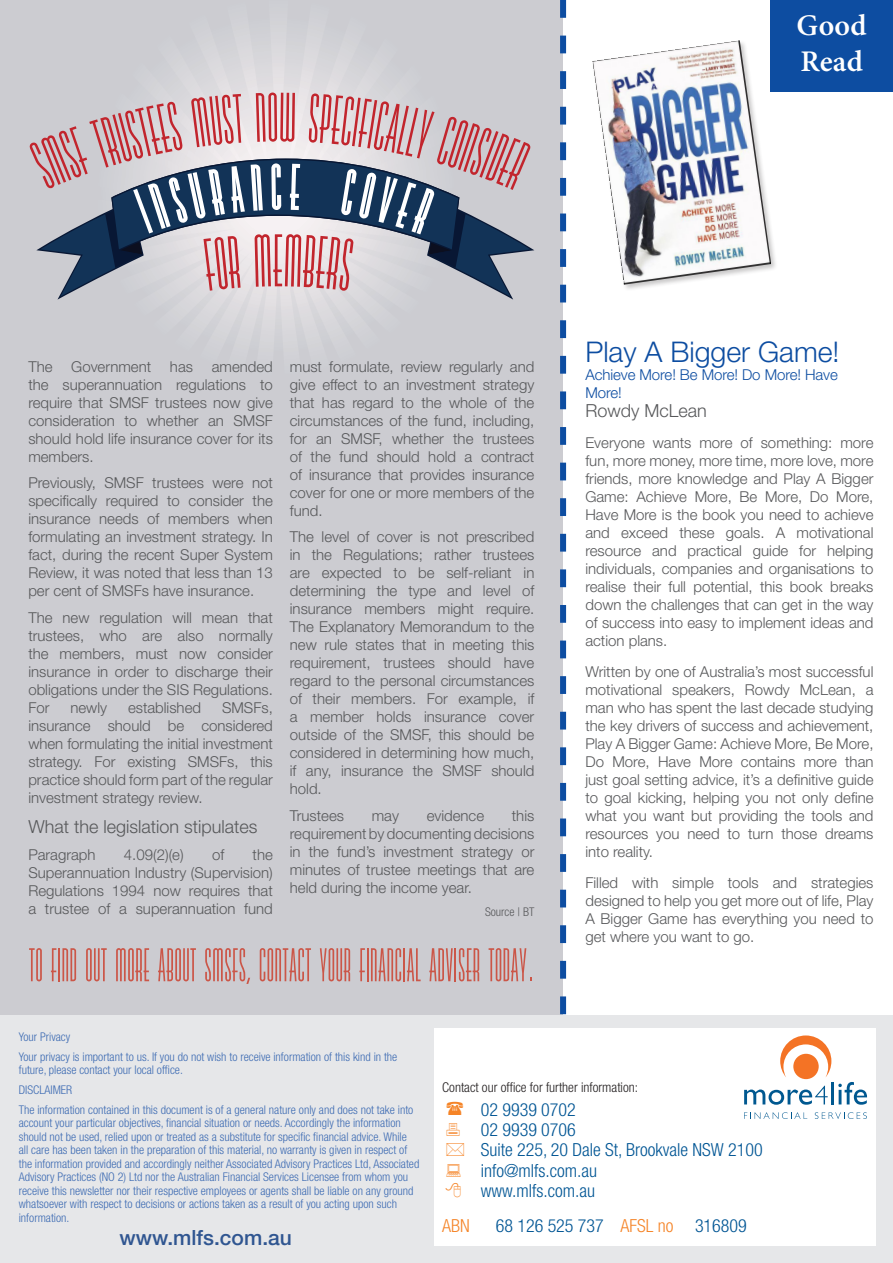
<style>
.page{position:relative;width:893px;height:1263px;background:#fff}
.page>*{position:absolute;margin:0;border:0;box-sizing:border-box;transform-origin:0 0}
.t1{font:84.6px "Valencia";color:#c2252d}
.t2{font:53.7px "Valencia";color:#cb5648}
.t3{font:600 30px/36px "Minion Pro";letter-spacing:.01em;color:#fff}
.t4{font:300 28.5px "Helvetica Neue";color:#0d4da1}
.t5{font:500 21px "Helvetica Neue";color:#305691}
.Issue_text{font:300 condensed 18px "Helvetica Neue";color:#005594}
.t6{font:300 18px "Helvetica Neue";color:#57585a}
.Issue_text-2{font:300 condensed 18px "Helvetica Neue";color:#f58427}
.t7{font:300 15px/18px "Helvetica Neue";color:#57585a;text-align:justify}
.t8{font:300 15px/18px "Helvetica Neue";letter-spacing:-.005em;color:#0d4da1}
.Issue_text-3{font:300 condensed 13.5px "Helvetica Neue";color:#231f20}
.disclaimer{font:300 condensed 12px/13.5px "Helvetica Neue";color:#3d6bb3}
.t9{font:300 condensed 12px "Helvetica Neue";color:#57585a}
.s1{color:#f58427}
</style>
<div class="page">
<div style="left:0;top:1014px;width:893px;height:249px;background:#e6e7e9"></div>
<div style="left:434px;top:1028px;width:441px;height:218px;background:#fff"></div>
<svg style="left:793px;top:1054px;width:26px;height:25px"></svg>
<svg style="left:780px;top:1035px;width:51px;height:42px"></svg>
<svg style="left:744px;top:1086px;width:84px;height:19px"></svg>
<hr style="left:831px;top:1082px;width:3px;height:22px;background:#005890">
<svg style="left:838px;top:1082px;width:29px;height:23px"></svg>
<svg style="left:744px;top:1112px;width:63px;height:7px"></svg>
<svg style="left:815px;top:1112px;width:52px;height:7px"></svg>
<div style="left:0;top:451px;width:563px;height:563px;background:#ccccd1"></div>
<div style="left:0;top:0;width:563px;height:626px;background:#ccccd1"></div>
<svg style="left:164px;top:35px;width:213px;height:303px"></svg>
<div style="left:770px;top:0;width:123px;height:91px;background:#0d4da1"></div>
<svg style="left:560px;top:0;width:6px;height:1014px"></svg>
<div style="left:591px;top:39px;width:188px;height:253px;background:#231f20;opacity:.25"></div>
<img style="left:592px;top:40px;width:179px;height:245px">
<svg style="left:57px;top:249px;width:477px;height:51px"></svg>
<svg style="left:36px;top:92px;width:496px;height:204px"></svg>
<p class="t3" style="left:797px;top:7px;width:72px">Good<br>Read</p>
<p class="t1" style="left:273px;top:208px;width:12px">E</p>
<p class="t7" style="left:28px;top:357px;width:246px">The Government has amended the superannuation regulations to require that SMSF trustees now give consideration to whether an SMSF should hold life insurance cover for its members.</p>
<p class="t7" style="left:28px;top:474px;width:246px">Previously, SMSF trustees were not specifically required to consider the insurance needs of members when formulating an investment strategy. In fact, during the recent Super System Review, it was noted that less than 13 per cent of SMSFs have insurance.</p>
<p class="t7" style="left:28px;top:608px;width:246px">The new regulation will mean that trustees, who are also normally the members, must now consider insurance in order to discharge their obligations under the SIS Regulations.<br>For</p>
<p class="t7" style="left:28px;top:698px;width:246px;text-indent:194px">SMSFs, insurance should be considered when formulating the initial investment strategy. For existing SMSFs, this practice should form part of the regular investment strategy review.</p>
<p class="t6" style="left:28px;top:815px;width:230px">What the legislation stipulates</p>
<p class="t7" style="left:28px;top:845px;width:69px">Paragraph</p>
<p class="t7" style="left:124px;top:845px;width:61px">4.09(2)(e)</p>
<p class="t7" style="left:212px;top:845px;width:14px">of</p>
<p class="t7" style="left:70px;top:698px;width:38px">newly</p>
<p class="t7" style="left:128px;top:698px;width:75px">established</p>
<p class="t7" style="left:28px;top:845px;width:246px;text-indent:224px">the Superannuation Industry (Supervision)<br>Regulations 1994 now requires that a trustee of a superannuation fund</p>
<p class="t7" style="left:290px;top:357px;width:246px">must formulate, review regularly and give effect to an investment strategy that has regard to the whole of the circumstances of the fund, including, for an SMSF, whether the trustees of the fund should hold a contract of insurance that provides insurance cover for one or more members of the fund.</p>
<p class="t7" style="left:290px;top:528px;width:246px">The level of cover is not prescribed in the Regulations; rather trustees are expected to be self-reliant in determining the type and level of insurance members might require.<br>The Explanatory Memorandum to the new rule states that in meeting this requirement, trustees should have regard to the personal circumstances of their members. For example, if a member holds insurance cover outside of the SMSF, this should be considered in determining how much, if any, insurance the SMSF should hold.</p>
<p class="t7" style="left:290px;top:806px;width:56px">Trustees</p>
<p class="t7" style="left:372px;top:806px;width:29px">may</p>
<p class="t7" style="left:427px;top:806px;width:59px">evidence</p>
<p class="t7" style="left:290px;top:806px;width:246px;text-indent:222px">this requirement by documenting decisions in the fund’s investment strategy or minutes of trustee meetings that are held during the income year.</p>
<p class="t9" style="left:485px;top:905px;width:51px">Source | BT</p>
<p class="t2" style="left:29px;top:931px;width:507px">TO FIND OUT MORE ABOUT SMSFS, CONTACT YOUR FINANCIAL ADVISER TODAY.</p>
<p class="t4" style="left:585px;top:334px;width:255px">Play A Bigger Game!</p>
<p class="t8" style="left:585px;top:365px;width:254px">Achieve More! Be More! Do More! Have<br>More!</p>
<p class="t6" style="left:585px;top:400px;width:123px">Rowdy McLean</p>
<p class="t7" style="left:585px;top:433px;width:290px">Everyone wants more of something: more fun, more money, more time, more love, more friends, more knowledge and Play A Bigger Game: Achieve More, Be More, Do More, Have More is the book you need to achieve and exceed these goals. A motivational resource and practical guide for helping individuals, companies and organisations to realise their full potential, this book breaks down the challenges that can get in the way of success into easy to implement ideas and action plans.</p>
<p class="t7" style="left:585px;top:662px;width:290px">Written by one of Australia’s most successful motivational speakers, Rowdy McLean, a man who has spent the last decade studying the key drivers of success and achievement, Play A Bigger Game: Achieve More, Be More, Do More, Have More contains more than just goal setting advice, it’s a definitive guide to goal kicking, helping you not only define what you want but providing the tools and resources you need to turn those dreams into reality.</p>
<p class="t7" style="left:585px;top:873px;width:290px">Filled with simple tools and strategies designed to help you get more out of life, Play A Bigger Game has everything you need to get where you want to go.</p>
<p class="disclaimer" style="left:19px;top:1030px;width:53px">Your Privacy</p>
<p class="disclaimer" style="left:19px;top:1049px;width:380px">Your privacy is important to us. If you do not wish to receive information of this kind in the future, please contact your local office.</p>
<p class="disclaimer" style="left:19px;top:1083px;width:55px">DISCLAIMER</p>
<p class="disclaimer" style="left:19px;top:1103px;width:402px">The information contained in this document is of a general nature only and does not take into account your particular objectives, financial situation or needs. Accordingly the information should not be used, relied upon or treated as a substitute for specific financial advice. While all care has been taken in the preparation of this material, no warranty is given in respect of the information provided and accordingly neither Associated Advisory Practices Ltd, Associated Advisory Practices (NO 2) Ltd nor the Australian Financial Services Licensee from whom you receive this newsletter nor their respective employees or agents shall be liable on any ground whatsoever with respect to decisions or actions taken as a result of you acting upon such information.</p>
<p class="t5" style="left:120px;top:1224px;width:174px">www.mlfs.com.au</p>
<p class="Issue_text-3" style="left:442px;top:1080px;width:197px">Contact our office for further information:</p>
<p class="Issue_text" style="left:481px;top:1099px;width:97px">02 9939 0702</p>
<p class="Issue_text" style="left:481px;top:1119px;width:97px">02 9939 0706</p>
<p class="Issue_text" style="left:481px;top:1139px;width:283px">Suite 225, 20 Dale St, Brookvale NSW 2100</p>
<p class="Issue_text" style="left:481px;top:1160px;width:118px">info@mlfs.com.au</p>
<p class="Issue_text" style="left:481px;top:1180px;width:116px">www.mlfs.com.au</p>
<p class="Issue_text-2" style="left:442px;top:1215px;width:29px">ABN</p>
<p class="Issue_text" style="left:496px;top:1215px;width:253px">68 126 525 737 <span class="s1">AFSL no</span> 316809</p>
</div>
